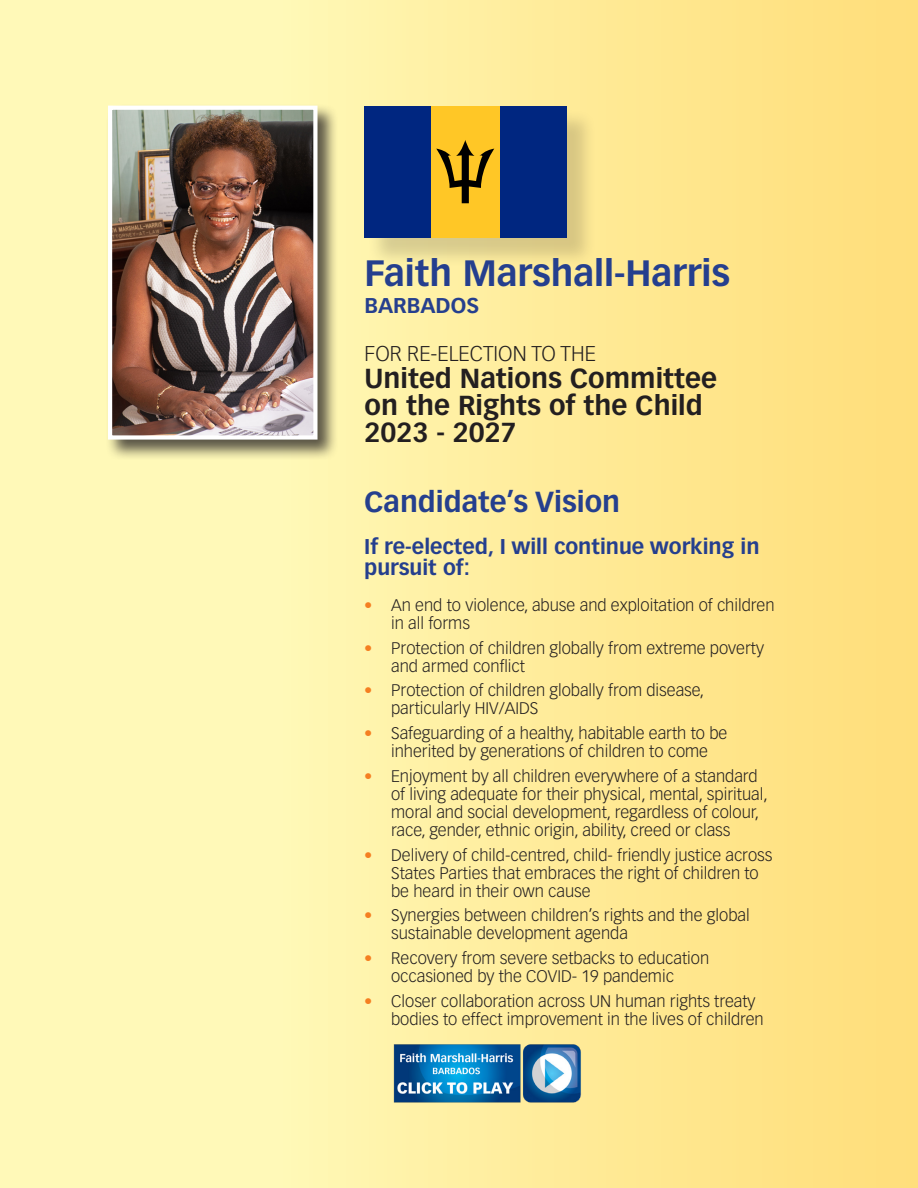
<style>
.page{position:relative;width:918px;height:1188px;background:#fff}
.page>*{position:absolute;margin:0;border:0;box-sizing:border-box;transform-origin:0 0}
.t1{font:700 36px "Vectora LT Pro";color:#253f8e}
.t2{font:700 28.5px "Vectora LT Pro";color:#253f8e}
.t3{font:700 27px "Vectora LT Pro";color:#231f20}
.t4{font:700 21px/21px "Vectora LT Pro";color:#253f8e}
.t5{font:300 21px "Vectora LT Pro";color:#231f20}
.t6{font:300 16.5px/18px "Vectora LT Pro";color:#231f20}
.s1{color:#f57f21}
</style>
<div class="page">
<div style="left:0;top:0;width:918px;height:1188px;background:linear-gradient(to right,#ffffc5,#ffdf7d)"></div>
<div style="left:106px;top:103px;width:233px;height:357px;background:#231f20;opacity:.75"></div>
<img style="left:113px;top:111px;width:200px;height:324px">
<div style="left:108px;top:106px;width:210px;height:334px;border:4px solid #fff"></div>
<div style="left:368px;top:109px;width:228px;height:158px;background:#231f20;opacity:.18"></div>
<div style="left:364px;top:106px;width:202px;height:132px;background:#002680"></div>
<div style="left:431px;top:106px;width:68px;height:132px;background:#ffc726"></div>
<svg style="left:436px;top:140px;width:58px;height:63px"></svg>
<img style="left:389px;top:1041px;width:194px;height:64px">
<p class="t1" style="left:364px;top:251px;width:367px">Faith Marshall-Harris</p>
<p class="t4" style="left:364px;top:295px;width:116px">BARBADOS</p>
<p class="t5" style="left:364px;top:341px;width:233px">FOR RE-ELECTION TO THE</p>
<p class="t3" style="left:364px;top:362px;width:354px">United Nations Committee</p>
<p class="t3" style="left:364px;top:389px;width:340px">on the Rights of the Child</p>
<p class="t3" style="left:364px;top:416px;width:154px">2023 - 2027</p>
<p class="t2" style="left:364px;top:484px;width:258px">Candidate’s Vision</p>
<p class="t4" style="left:364px;top:536px;width:397px">If re-elected, I will continue working in pursuit of:</p>
<p class="t6" style="left:391px;top:596px;width:385px;text-indent:-27px"><span class="s1">•</span> An end to violence, abuse and exploitation of children in all forms</p>
<p class="t6" style="left:391px;top:639px;width:374px;text-indent:-27px"><span class="s1">•</span> Protection of children globally from extreme poverty and armed conflict</p>
<p class="t6" style="left:391px;top:682px;width:315px;text-indent:-27px"><span class="s1">•</span> Protection of children globally from disease, particularly HIV/AIDS</p>
<p class="t6" style="left:364px;top:724px;width:365px;text-align:center"><span class="s1">•</span> Safeguarding of a healthy, habitable earth to be inherited by generations of children to come</p>
<p class="t6" style="left:391px;top:767px;width:378px;text-indent:-27px"><span class="s1">•</span> Enjoyment by all children everywhere of a standard of living adequate for their physical, mental, spiritual, moral and social development, regardless of colour, race, gender, ethnic origin, ability, creed or class</p>
<p class="t6" style="left:391px;top:846px;width:383px;text-indent:-27px"><span class="s1">•</span> Delivery of child-centred, child- friendly justice across<br>States Parties that embraces the right of children to be heard in their own cause</p>
<p class="t6" style="left:391px;top:907px;width:360px;text-indent:-27px"><span class="s1">•</span> Synergies between children’s rights and the global sustainable development agenda</p>
<p class="t6" style="left:364px;top:949px;width:347px;text-align:center"><span class="s1">•</span> Recovery from severe setbacks to education occasioned by the COVID- 19 pandemic</p>
<p class="t6" style="left:391px;top:992px;width:374px;text-indent:-27px"><span class="s1">•</span> Closer collaboration across UN human rights treaty bodies to effect improvement in the lives of children</p>
</div>
